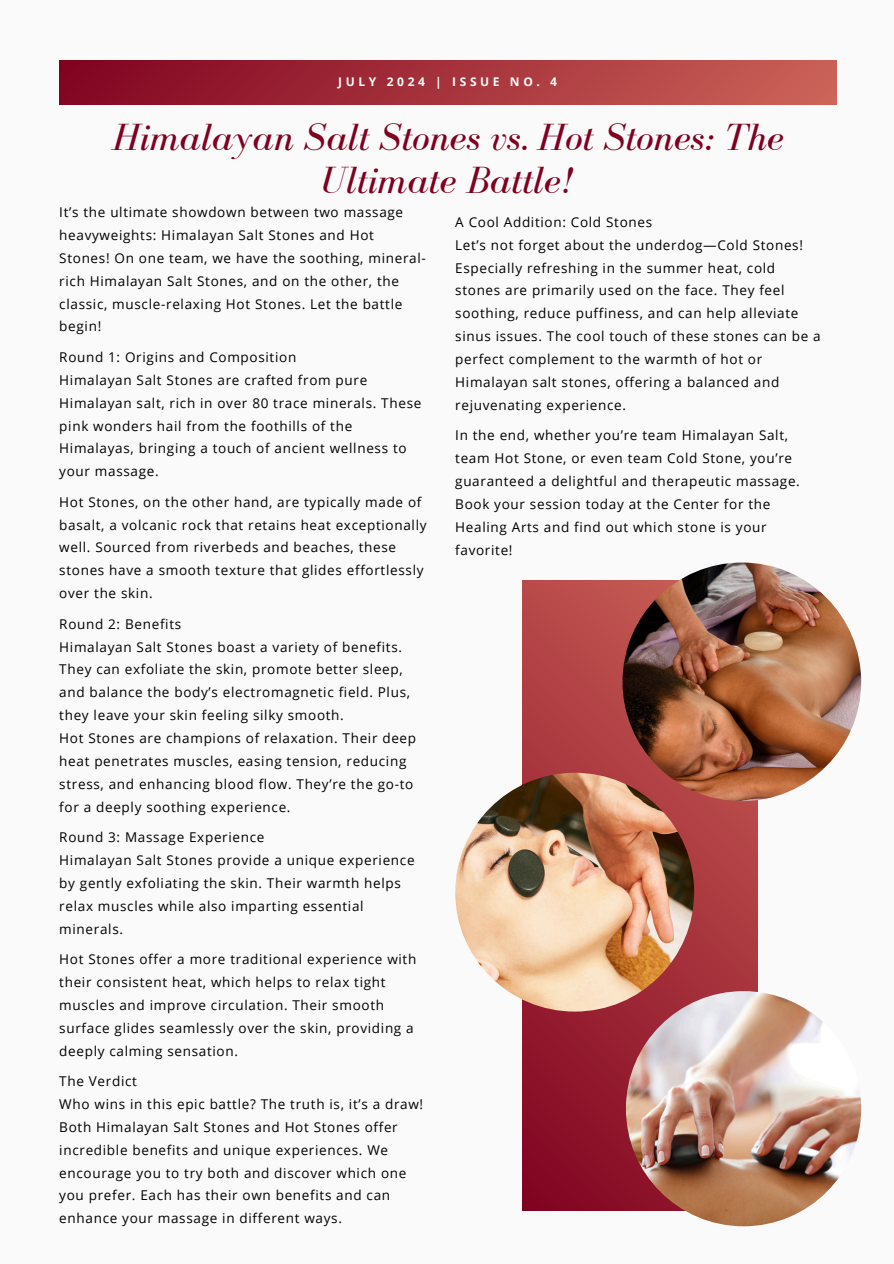
<style>
.page{position:relative;width:894px;height:1264px;background:#fff}
.page>*{position:absolute;margin:0;border:0;box-sizing:border-box;transform-origin:0 0}
.t1{font:italic 39px/42.8px "Bodoni FLF";color:#7f011f;text-align:center}
.t2{font:13.5px/22.8px "Open Sans";letter-spacing:.05em;color:#000}
.t3{font:700 12px "Open Sans";letter-spacing:.3em;color:#fafafa}
</style>
<div class="page">
<div style="left:0;top:0;width:893px;height:1263px;background:#fafafa"></div>
<div style="left:59px;top:60px;width:776px;height:45px;background:linear-gradient(to right,#810321,#cb6258)"></div>
<div style="left:522px;top:580px;width:234px;height:630px;background:linear-gradient(to bottom,#c25651,#890e27)"></div>
<img style="left:625px;top:991px;width:235px;height:235px;border-radius:50%">
<img style="left:622px;top:562px;width:238px;height:239px;border-radius:50%">
<img style="left:455px;top:772px;width:239px;height:239px;border-radius:50%">
<p class="t3" style="left:338px;top:73px;width:220px">JULY 2024 | ISSUE NO. 4</p>
<h2 class="t1" style="left:112px;top:116px;width:672px">Himalayan Salt Stones vs. Hot Stones: The<br>Ultimate Battle!</h2>
<h2 class="t2" style="left:59px;top:200px;width:368px">It’s the ultimate showdown between two massage heavyweights: Himalayan Salt Stones and Hot Stones! On one team, we have the soothing, mineral&shy;rich Himalayan Salt Stones, and on the other, the classic, muscle-relaxing Hot Stones. Let the battle begin!</h2>
<h2 class="t2" style="left:59px;top:345px;width:363px">Round 1: Origins and Composition<br>Himalayan Salt Stones are crafted from pure Himalayan salt, rich in over 80 trace minerals. These pink wonders hail from the foothills of the Himalayas, bringing a touch of ancient wellness to your massage.</h2>
<h2 class="t2" style="left:59px;top:490px;width:368px">Hot Stones, on the other hand, are typically made of basalt, a volcanic rock that retains heat exceptionally well. Sourced from riverbeds and beaches, these stones have a smooth texture that glides effortlessly over the skin.</h2>
<h2 class="t2" style="left:59px;top:612px;width:358px">Round 2: Benefits<br>Himalayan Salt Stones boast a variety of benefits.<br>They can exfoliate the skin, promote better sleep, and balance the body’s electromagnetic field. Plus, they leave your skin feeling silky smooth.<br>Hot Stones are champions of relaxation. Their deep heat penetrates muscles, easing tension, reducing stress, and enhancing blood flow. They’re the go-to for a deeply soothing experience.</h2>
<h2 class="t2" style="left:59px;top:825px;width:357px">Round 3: Massage Experience<br>Himalayan Salt Stones provide a unique experience by gently exfoliating the skin. Their warmth helps relax muscles while also imparting essential minerals.</h2>
<h2 class="t2" style="left:59px;top:947px;width:358px">Hot Stones offer a more traditional experience with their consistent heat, which helps to relax tight muscles and improve circulation. Their smooth surface glides seamlessly over the skin, providing a deeply calming sensation.</h2>
<p class="t2" style="left:59px;top:1069px;width:365px">The Verdict<br>Who wins in this epic battle? The truth is, it’s a draw!<br>Both Himalayan Salt Stones and Hot Stones offer incredible benefits and unique experiences. We encourage you to try both and discover which one you prefer. Each has their own benefits and can enhance your massage in different ways.</p>
<p class="t2" style="left:455px;top:210px;width:367px">A Cool Addition: Cold Stones<br>Let’s not forget about the underdog—Cold Stones!<br>Especially refreshing in the summer heat, cold stones are primarily used on the face. They feel soothing, reduce puffiness, and can help alleviate sinus issues. The cool touch of these stones can be a perfect complement to the warmth of hot or Himalayan salt stones, offering a balanced and rejuvenating experience.</p>
<p class="t2" style="left:455px;top:423px;width:346px">In the end, whether you’re team Himalayan Salt, team Hot Stone, or even team Cold Stone, you’re guaranteed a delightful and therapeutic massage.<br>Book your session today at the Center for the Healing Arts and find out which stone is your favorite!</p>
</div>
